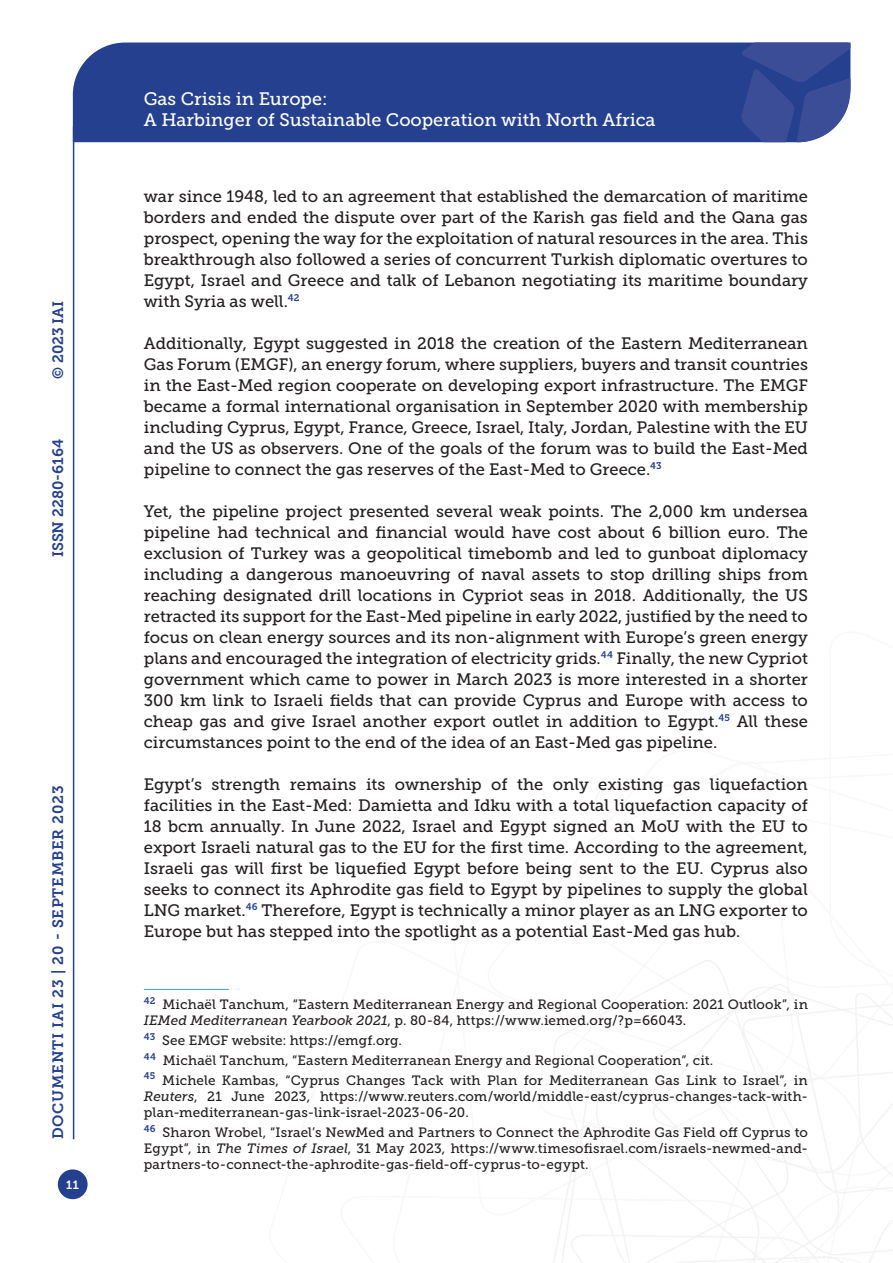
<style>
.page{position:relative;width:893px;height:1263px;background:#fff}
.page>*{position:absolute;margin:0;border:0;box-sizing:border-box;transform-origin:0 0}
.t1{font:18px/21.6px "Museo Slab 500";color:#fff}
.Testo{font:16.5px/21px "Museo Slab 500";color:#231f20;text-align:justify}
.t2{font:15px "Museo Slab 700";letter-spacing:.05em;color:#25408f}
.t3{font:15px "Museo Slab 700";color:#25408f}
.Nota{font:13.5px/16.2px "Museo Slab 500";letter-spacing:.01em;color:#231f20;text-align:justify}
.t4{font:12px "Museo Slab 700";color:#fff}
.s1{font-style:italic}
</style>
<div class="page">
<svg style="left:553px;top:960px;width:340px;height:303px"></svg>
<div style="left:73px;top:43px;width:668px;height:99px;background:#25408f"></div>
<svg style="left:741px;top:43px;width:109px;height:99px"></svg>
<div style="left:58px;top:1169px;width:30px;height:30px;background:#25408f;border-radius:50%"></div>
<hr style="left:73px;top:126px;width:1px;height:1013px;background:#25408f">
<hr style="left:144px;top:989px;width:85px;height:1px;background:#39a7cc">
<p class="t2" style="left:50px;top:379px;width:80px;rotate:-90deg">© 2023 IAI</p>
<p class="t3" style="left:50px;top:557px;width:120px;rotate:-90deg">ISSN 2280-6164</p>
<p class="t2" style="left:50px;top:1139px;width:355px;rotate:-90deg">DOCUMENTI IAI 23 | 20 - SEPTEMBER 2023</p>
<p class="t4" style="left:66px;top:1178px;width:14px">11</p>
<p class="t1" style="left:144px;top:88px;width:513px">Gas Crisis in Europe:<br>A Harbinger of Sustainable Cooperation with North Africa</p>
<p class="Testo" style="left:144px;top:186px;width:666px">war since 1948, led to an agreement that established the demarcation of maritime borders and ended the dispute over part of the Karish gas field and the Qana gas prospect, opening the way for the exploitation of natural resources in the area. This breakthrough also followed a series of concurrent Turkish diplomatic overtures to Egypt, Israel and Greece and talk of Lebanon negotiating its maritime boundary with Syria as well.<sup>42</sup></p>
<p class="Testo" style="left:144px;top:333px;width:666px">Additionally, Egypt suggested in 2018 the creation of the Eastern Mediterranean Gas Forum (EMGF), an energy forum, where suppliers, buyers and transit countries in the East-Med region cooperate on developing export infrastructure. The EMGF became a formal international organisation in September 2020 with membership including Cyprus, Egypt, France, Greece, Israel, Italy, Jordan, Palestine with the EU and the US as observers. One of the goals of the forum was to build the East-Med pipeline to connect the gas reserves of the East-Med to Greece.<sup>43</sup></p>
<p class="Testo" style="left:144px;top:501px;width:666px">Yet, the pipeline project presented several weak points. The 2,000 km undersea pipeline had technical and financial would have cost about 6 billion euro. The exclusion of Turkey was a geopolitical timebomb and led to gunboat diplomacy including a dangerous manoeuvring of naval assets to stop drilling ships from reaching designated drill locations in Cypriot seas in 2018. Additionally, the US retracted its support for the East-Med pipeline in early 2022, justified by the need to focus on clean energy sources and its non-alignment with Europe’s green energy plans and encouraged the integration of electricity grids.<sup>44</sup> Finally, the new Cypriot government which came to power in March 2023 is more interested in a shorter 300 km link to Israeli fields that can provide Cyprus and Europe with access to cheap gas and give Israel another export outlet in addition to Egypt.<sup>45</sup> All these circumstances point to the end of the idea of an East-Med gas pipeline.</p>
<p class="Testo" style="left:144px;top:774px;width:666px">Egypt’s strength remains its ownership of the only existing gas liquefaction facilities in the East-Med: Damietta and Idku with a total liquefaction capacity of 18 bcm annually. In June 2022, Israel and Egypt signed an MoU with the EU to export Israeli natural gas to the EU for the first time. According to the agreement, Israeli gas will first be liquefied Egypt before being sent to the EU. Cyprus also seeks to connect its Aphrodite gas field to Egypt by pipelines to supply the global LNG market.<sup>46</sup> Therefore, Egypt is technically a minor player as an LNG exporter to Europe but has stepped into the spotlight as a potential East-Med gas hub.</p>
<p class="Nota" style="left:144px;top:996px;width:666px"><sup>42</sup> Michaël Tanchum, “Eastern Mediterranean Energy and Regional Cooperation: 2021 Outlook”, in<br><span class="s1">IEMed Mediterranean Yearbook 2021</span>, p. 80-84, https://www.iemed.org/?p=66043.</p>
<p class="Nota" style="left:144px;top:1032px;width:260px"><sup>43</sup> See EMGF website: https://emgf.org.</p>
<p class="Nota" style="left:144px;top:1052px;width:571px"><sup>44</sup> Michaël Tanchum, “Eastern Mediterranean Energy and Regional Cooperation”, cit.</p>
<p class="Nota" style="left:144px;top:1072px;width:665px"><sup>45</sup> Michele Kambas, “Cyprus Changes Tack with Plan for Mediterranean Gas Link to Israel”, in <span class="s1">Reuters</span>, 21 June 2023, https://www.reuters.com/world/middle-east/cyprus-changes-tack-with&shy;plan-mediterranean-gas-link-israel-2023-06-20.</p>
<p class="Nota" style="left:144px;top:1124px;width:666px"><sup>46</sup> Sharon Wrobel, “Israel’s NewMed and Partners to Connect the Aphrodite Gas Field off Cyprus to Egypt”, in <span class="s1">The Times of Israel</span>, 31 May 2023, https://www.timesofisrael.com/israels-newmed-and&shy;partners-to-connect-the-aphrodite-gas-field-off-cyprus-to-egypt.</p>
</div>
